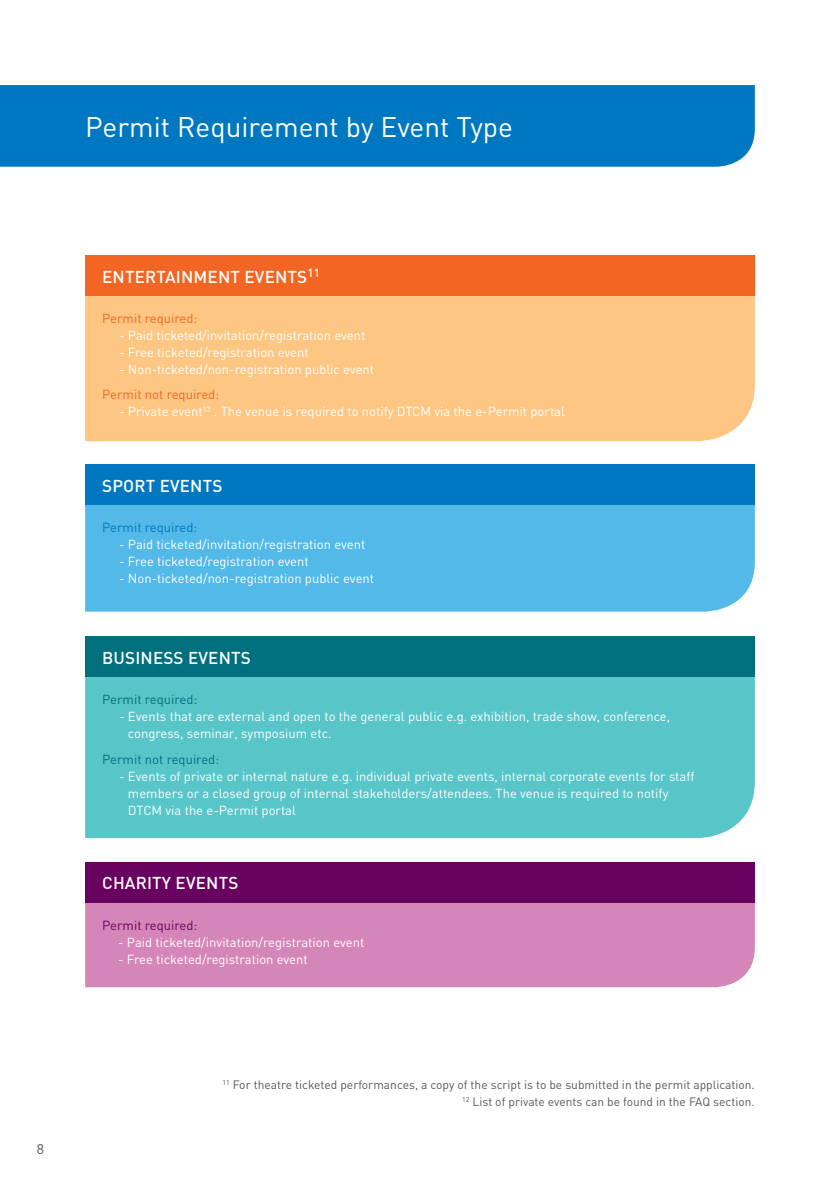
<style>
.page{position:relative;width:840px;height:1191px;background:#fff}
.page>*{position:absolute;margin:0;border:0;box-sizing:border-box;transform-origin:0 0}
.t1{font:28px "DIN";color:#fff}
.t2{font:500 17px "DIN";letter-spacing:.01em;color:#fff}
.t3{font:14px "DIN";color:#58595b}
.t4{font:13px/17px "DIN";color:#fff}
.t5{font:13px "DIN";color:#f26522}
.t6{font:13px "DIN";color:#00707e}
.t7{font:13px "DIN";color:#0077c1}
.t8{font:13px "DIN";color:#690160}
.t9{font:12px/17px "DIN";color:#58595b;text-align:right}
</style>
<div class="page">
<div style="left:0;top:85px;width:754px;height:82px;background:#0077c1"></div>
<div style="left:85px;top:295px;width:669px;height:146px;background:#fdc783"></div>
<div style="left:85px;top:676px;width:669px;height:162px;background:#58c5c9"></div>
<div style="left:85px;top:255px;width:669px;height:40px;background:#f26522"></div>
<div style="left:85px;top:636px;width:669px;height:40px;background:#00707e"></div>
<div style="left:85px;top:505px;width:669px;height:106px;background:#52b9e9"></div>
<div style="left:85px;top:465px;width:669px;height:40px;background:#0077c1"></div>
<div style="left:85px;top:902px;width:669px;height:85px;background:#d586b8"></div>
<div style="left:85px;top:862px;width:669px;height:40px;background:#690160"></div>
<h1 class="t1" style="left:85px;top:110px;width:429px">Permit Requirement by Event Type</h1>
<p class="t3" style="left:37px;top:1140px;width:9px">8</p>
<h2 class="t2" style="left:102px;top:266px;width:219px">ENTERTAINMENT EVENTS<sup>11</sup></h2>
<p class="t5" style="left:102px;top:310px;width:97px">Permit required:</p>
<p class="t4" style="left:119px;top:326px;width:247px">- Paid ticketed/invitation/registration event</p>
<p class="t4" style="left:119px;top:343px;width:191px">- Free ticketed/registration event</p>
<p class="t4" style="left:119px;top:360px;width:256px">- Non-ticketed/non-registration public event</p>
<p class="t5" style="left:102px;top:386px;width:118px">Permit not required:</p>
<p class="t4" style="left:119px;top:403px;width:447px">- Private event<sup>12</sup> . The venue is required to notify DTCM via the e-Permit portal</p>
<h2 class="t2" style="left:102px;top:475px;width:122px">SPORT EVENTS</h2>
<p class="t7" style="left:102px;top:519px;width:97px">Permit required:</p>
<p class="t4" style="left:119px;top:536px;width:247px">- Paid ticketed/invitation/registration event</p>
<p class="t4" style="left:119px;top:553px;width:191px">- Free ticketed/registration event</p>
<p class="t4" style="left:119px;top:570px;width:256px">- Non-ticketed/non-registration public event</p>
<h2 class="t2" style="left:102px;top:646px;width:150px">BUSINESS EVENTS</h2>
<p class="t6" style="left:102px;top:691px;width:97px">Permit required:</p>
<p class="t4" style="left:128px;top:707px;width:543px;text-indent:-9px">- Events that are external and open to the general public e.g. exhibition, trade show, conference, congress, seminar, symposium etc.</p>
<p class="t6" style="left:102px;top:751px;width:118px">Permit not required:</p>
<p class="t4" style="left:128px;top:767px;width:567px;text-indent:-9px">- Events of private or internal nature e.g. individual private events, internal corporate events for staff members or a closed group of internal stakeholders/attendees. The venue is required to notify<br>DTCM via the e-Permit portal</p>
<h2 class="t2" style="left:102px;top:872px;width:138px">CHARITY EVENTS</h2>
<p class="t8" style="left:102px;top:917px;width:97px">Permit required:</p>
<p class="t4" style="left:118px;top:933px;width:247px">- Paid ticketed/invitation/registration event</p>
<p class="t4" style="left:118px;top:950px;width:191px">- Free ticketed/registration event</p>
<p class="t9" style="left:222px;top:1076px;width:533px"><sup>11</sup> For theatre ticketed performances, a copy of the script is to be submitted in the permit application.<br><sup>12</sup> List of private events can be found in the FAQ section.</p>
</div>
